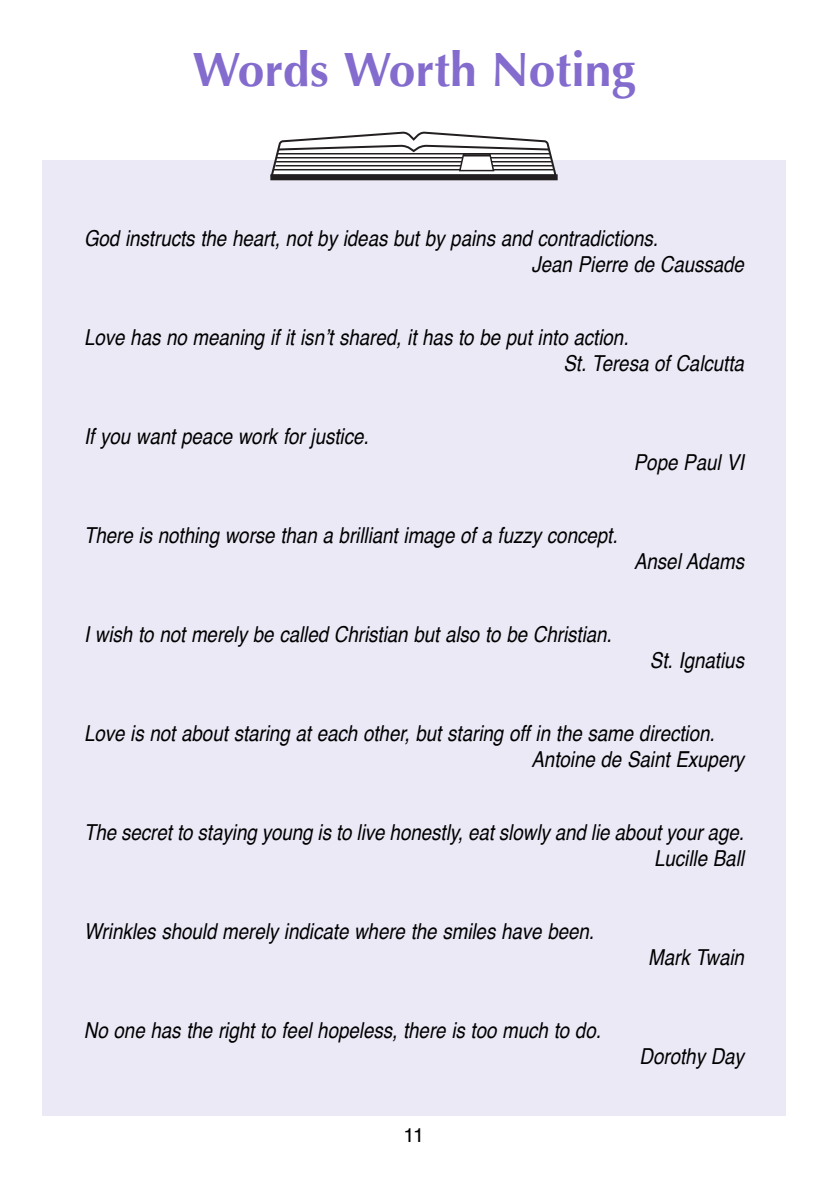
<style>
.page{position:relative;width:828px;height:1188px;background:#fff}
.page>*{position:absolute;margin:0;border:0;box-sizing:border-box;transform-origin:0 0}
.t1{font:700 48px "Optima";color:#836ccd}
.t2{font:italic 22px/26.4px "Helvetica";color:#000;scale:.85 1}
.t3{font:20px "Helvetica";color:#000}
</style>
<div class="page">
<div style="left:42px;top:160px;width:744px;height:956px;background:#ece9f7"></div>
<div style="left:270px;top:174px;width:288px;height:6px;background:#231f20"></div>
<svg style="left:270px;top:132px;width:288px;height:46px"></svg>
<hr style="left:463px;top:155px;width:27px;height:2px;background:#231f20">
<h1 class="t1" style="left:193px;top:42px;width:444px">Words Worth Noting</h1>
<p class="t2" style="left:532px;top:227px;width:252px;text-indent:-447px">God instructs the heart, not by ideas but by pains and contradictions.<br>Jean Pierre de Caussade</p>
<p class="t2" style="left:563px;top:326px;width:214px;text-indent:-479px">Love has no meaning if it isn’t shared, it has to be put into action.<br>St. Teresa of Calcutta</p>
<p class="t2" style="left:84px;top:425px;width:336px">If you want peace work for justice.</p>
<p class="t2" style="left:634px;top:451px;width:131px">Pope Paul VI</p>
<p class="t2" style="left:84px;top:524px;width:629px">There is nothing worse than a brilliant image of a fuzzy concept.</p>
<p class="t2" style="left:634px;top:550px;width:131px">Ansel Adams</p>
<p class="t2" style="left:84px;top:623px;width:622px">I wish to not merely be called Christian but also to be Christian.</p>
<p class="t2" style="left:650px;top:649px;width:112px">St. Ignatius</p>
<p class="t2" style="left:531px;top:722px;width:252px;text-indent:-447px">Love is not about staring at each other, but staring off in the same direction.<br>Antoine de Saint Exupery</p>
<p class="t2" style="left:84px;top:821px;width:778px;text-align:right">The secret to staying young is to live honestly, eat slowly and lie about your age.<br>Lucille Ball</p>
<p class="t2" style="left:84px;top:920px;width:602px">Wrinkles should merely indicate where the smiles have been.</p>
<p class="t2" style="left:84px;top:1019px;width:610px">No one has the right to feel hopeless, there is too much to do.</p>
<p class="t3" style="left:404px;top:1127px;width:22px">11</p>
<p class="t2" style="left:648px;top:946px;width:114px">Mark Twain</p>
<p class="t2" style="left:640px;top:1045px;width:124px">Dorothy Day</p>
</div>
